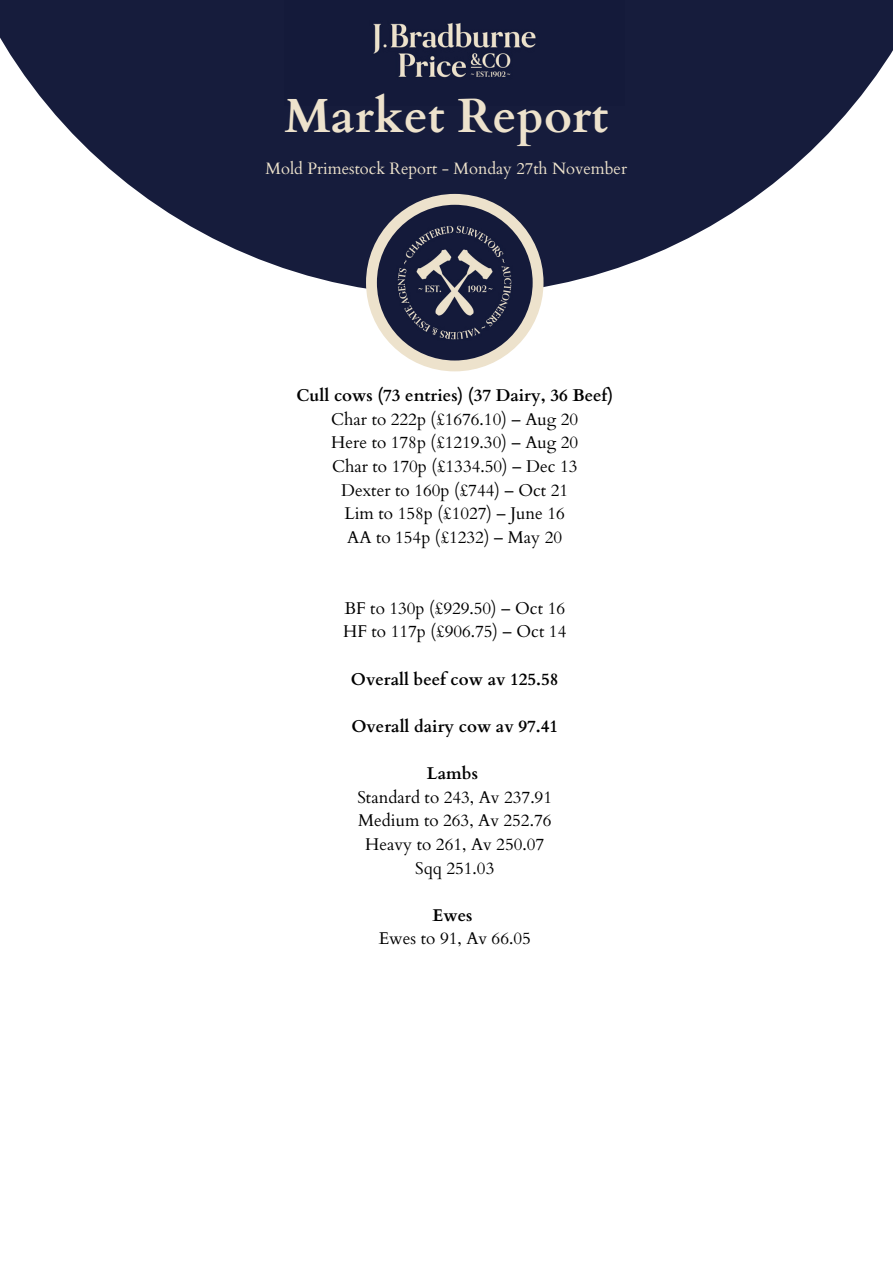
<style>
.page{position:relative;width:893px;height:1264px;background:#fff}
.page>*{position:absolute;margin:0;border:0;box-sizing:border-box;transform-origin:0 0}
.t1{font:700 48px "Cardo";color:#ede2cc}
.t2{font:17.1px "Cardo";color:#000}
.t3{font:700 17.1px "Cardo";color:#000}
.t4{font:16.5px "Cardo";color:#ede2cc}
</style>
<div class="page">
<svg style="left:0;top:0;width:892px;height:295px;fill:#161c3c"></svg>
<svg style="left:366px;top:194px;width:177px;height:177px;fill:#ede2cc"></svg>
<img style="left:377px;top:205px;width:155px;height:155px;border-radius:50%">
<img style="left:285px;top:0;width:339px;height:106px">
<p class="t1" style="left:284px;top:84px;width:325px">Market Report</p>
<p class="t4" style="left:265px;top:158px;width:363px">Mold Primestock Report - Monday 27th November</p>
<p class="t3" style="left:296px;top:384px;width:318px">Cull cows (73 entries) (37 Dairy, 36 Beef)</p>
<p class="t2" style="left:331px;top:408px;width:249px">Char to 222p (£1676.10) – Aug 20</p>
<p class="t2" style="left:331px;top:431px;width:249px">Here to 178p (£1219.30) – Aug 20</p>
<p class="t2" style="left:332px;top:455px;width:247px">Char to 170p (£1334.50) – Dec 13</p>
<p class="t2" style="left:341px;top:478px;width:228px">Dexter to 160p (£744) – Oct 21</p>
<p class="t2" style="left:344px;top:502px;width:222px">Lim to 158p (£1027) – June 16</p>
<p class="t2" style="left:347px;top:526px;width:216px">AA to 154p (£1232) – May 20</p>
<p class="t2" style="left:344px;top:597px;width:222px">BF to 130p (£929.50) – Oct 16</p>
<p class="t2" style="left:343px;top:620px;width:225px">HF to 117p (£906.75) – Oct 14</p>
<p class="t3" style="left:351px;top:667px;width:209px">Overall beef cow av 125.58</p>
<p class="t3" style="left:351px;top:715px;width:208px">Overall dairy cow av 97.41</p>
<p class="t3" style="left:427px;top:762px;width:52px">Lambs</p>
<p class="t2" style="left:357px;top:785px;width:196px">Standard to 243, Av 237.91</p>
<p class="t2" style="left:358px;top:809px;width:195px">Medium to 263, Av 252.76</p>
<p class="t2" style="left:365px;top:833px;width:180px">Heavy to 261, Av 250.07</p>
<p class="t2" style="left:415px;top:856px;width:81px">Sqq 251.03</p>
<p class="t3" style="left:432px;top:903px;width:41px">Ewes</p>
<p class="t2" style="left:378px;top:927px;width:154px">Ewes to 91, Av 66.05</p>
</div>
